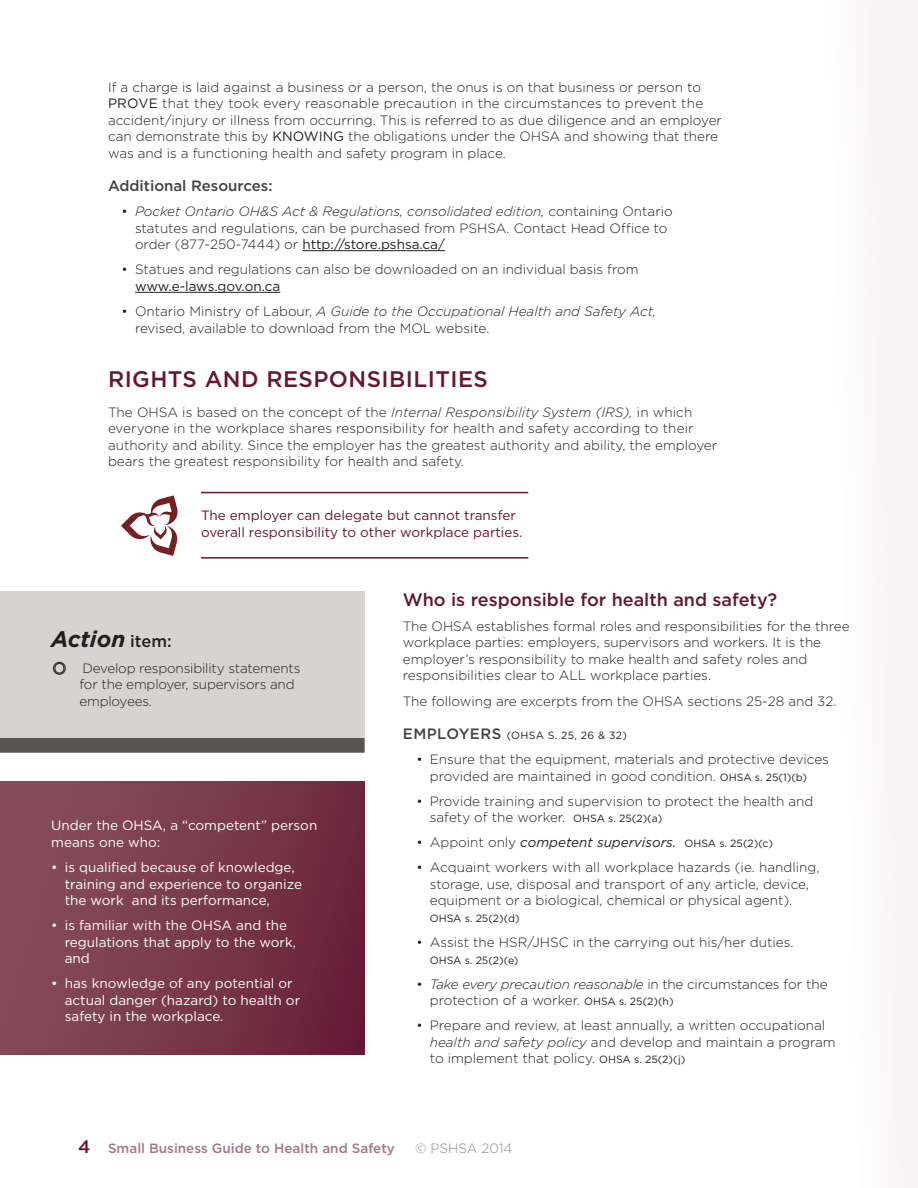
<style>
.page{position:relative;width:918px;height:1188px;background:#fff}
.page>*{position:absolute;margin:0;border:0;box-sizing:border-box;transform-origin:0 0}
.Heading_1_green{font:500 22.5px "Gotham";letter-spacing:.02em;color:#641633}
.Sidebar_-_title{font:italic 700 22.5px "Gotham";color:#231f20}
.Heading_2_orange{font:500 18px "Gotham";color:#641633}
.Heading_4_-yellow{font:500 15px "Gotham";color:#414343}
.Body{font:300 13.5px/16.5px "Gotham";color:#231f20}
.Side_bar_gradient_bo{font:13.5px/16.5px "Gotham";color:#fff}
.Warning{font:13.5px/16.5px "Gotham";color:#641633}
.t1{font:italic 13.5px "Gotham";color:#231f20}
.t2{font:500 13.5px "Gotham";color:#a67681}
.t3{font:300 13.5px "Gotham";color:#8d8887}
.Heading_3_pink{font:10.5px "Gotham";color:#231f20}
.Heading_3_pink-2{font:10.5px "Gotham";letter-spacing:.03em;color:#231f20}
.s1{font-weight:400}
.s2{font-style:italic}
.s3{font-weight:500;font-style:normal;font-size:16.5px}
.s4{font-weight:500;font-size:15px;color:#414343}
.s5{font-weight:400;font-size:10.5px}
.s6{font-weight:300;font-style:normal}
.s7{font-style:normal;font-size:10.5px}
.s8{font-size:18px;color:#641633}
</style>
<div class="page">
<div style="left:821px;top:0;width:97px;height:1188px;background:#fbf8f9"></div>
<hr style="left:302px;top:250px;width:143px;height:1px;background:#231f20">
<hr style="left:135px;top:292px;width:145px;height:1px;background:#231f20">
<div style="left:0;top:605px;width:365px;height:147px;background:#565554"></div>
<div style="left:0;top:591px;width:364px;height:147px;background:#d6d3d2"></div>
<svg style="left:53px;top:662px;width:13px;height:13px"></svg>
<div style="left:0;top:781px;width:364px;height:273px;background:linear-gradient(to right,#88505c,#6a243b)"></div>
<hr style="left:201px;top:492px;width:327px;height:1px;background:#641633">
<hr style="left:201px;top:557px;width:327px;height:2px;background:#641633">
<svg style="left:121px;top:495px;width:57px;height:61px"></svg>
<p class="Body" style="left:108px;top:78px;width:615px">If a charge is laid against a business or a person, the onus is on that business or person to <span class="s1">PROVE</span> that they took every reasonable precaution in the circumstances to prevent the accident/injury or illness from occurring. This is referred to as due diligence and an employer can demonstrate this by <span class="s1">KNOWING</span> the obligations under the OHSA and showing that there was and is a functioning health and safety program in place.</p>
<p class="Heading_4_-yellow" style="left:108px;top:176px;width:166px">Additional Resources:</p>
<p class="Body" style="left:135px;top:203px;width:539px;text-indent:-14px">• <span class="s2">Pocket Ontario OH&amp;S Act &amp; Regulations, consolidated edition,</span> containing Ontario statutes and regulations, can be purchased from PSHSA. Contact Head Office to order (877-250-7444) or <span class="s1">http://store.pshsa.ca/</span></p>
<p class="Body" style="left:135px;top:261px;width:505px;text-indent:-14px">• Statues and regulations can also be downloaded on an individual basis from <span class="s1">www.e-laws.gov.on.ca</span></p>
<p class="Body" style="left:135px;top:303px;width:523px;text-indent:-14px">• Ontario Ministry of Labour, <span class="s2">A Guide to the Occupational Health and Safety Act, </span>revised, available to download from the MOL website.</p>
<p class="Heading_1_green" style="left:108px;top:364px;width:381px">RIGHTS AND RESPONSIBILITIES</p>
<p class="Body" style="left:108px;top:404px;width:611px">The OHSA is based on the concept of the <span class="s2">Internal Responsibility System (IRS),</span> in which everyone in the workplace shares responsibility for health and safety according to their authority and ability. Since the employer has the greatest authority and ability, the employer bears the greatest responsibility for health and safety.</p>
<p class="Warning" style="left:201px;top:507px;width:323px">The employer can delegate but cannot transfer overall responsibility to other workplace parties.</p>
<p class="Sidebar_-_title" style="left:51px;top:625px;width:122px">Action <span class="s3">item:</span></p>
<p class="Body" style="left:79px;top:659px;width:223px">Develop responsibility statements for the employer, supervisors and employees.</p>
<p class="Side_bar_gradient_bo" style="left:51px;top:817px;width:268px">Under the OHSA, a “competent” person means one who:</p>
<p class="Side_bar_gradient_bo" style="left:65px;top:859px;width:239px;text-indent:-14px">• is qualified because of knowledge, training and experience to organize the work and its performance,</p>
<p class="Side_bar_gradient_bo" style="left:65px;top:917px;width:233px;text-indent:-14px">• is familiar with the OHSA and the regulations that apply to the work, and</p>
<p class="Side_bar_gradient_bo" style="left:65px;top:975px;width:237px;text-indent:-14px">• has knowledge of any potential or actual danger (hazard) to health or safety in the workplace.</p>
<p class="Heading_2_orange" style="left:403px;top:588px;width:376px">Who is responsible for health and safety?</p>
<p class="Body" style="left:403px;top:618px;width:448px">The OHSA establishes formal roles and responsibilities for the three workplace parties: employers, supervisors and workers. It is the employer’s responsibility to make health and safety roles and responsibilities clear to ALL workplace parties.</p>
<p class="Body" style="left:403px;top:692px;width:435px">The following are excerpts from the OHSA sections 25-28 and 32.</p>
<p class="Heading_3_pink-2" style="left:403px;top:728px;width:226px"><span class="s4">EMPLOYERS</span> (OHSA S. 25, 26 &amp; 32)</p>
<p class="Body" style="left:430px;top:751px;width:401px;text-indent:-14px">• Ensure that the equipment, materials and protective devices provided are maintained in good condition. <span class="s5">OHSA s. 25(1)(b)</span></p>
<p class="Body" style="left:430px;top:792px;width:385px;text-indent:-14px">• Provide training and supervision to protect the health and safety of the worker. <span class="s5">OHSA s. 25(2)(a)</span></p>
<p class="t1" style="left:416px;top:834px;width:358px"><span class="s6">• Appoint only</span> competent supervisors. <span class="s7">OHSA s. 25(2)(c)</span></p>
<p class="Body" style="left:430px;top:859px;width:391px;text-indent:-14px">• Acquaint workers with all workplace hazards (ie. handling, storage, use, disposal and transport of any article, device, equipment or a biological, chemical or physical agent).</p>
<p class="Heading_3_pink" style="left:430px;top:912px;width:91px">OHSA s. 25(2)(d)</p>
<p class="Body" style="left:416px;top:934px;width:379px">• Assist the HSR/JHSC in the carrying out his/her duties.</p>
<p class="Heading_3_pink" style="left:430px;top:953px;width:90px">OHSA s. 25(2)(e)</p>
<p class="Body" style="left:430px;top:975px;width:399px;text-indent:-14px">• <span class="s2">Take every precaution reasonable</span> in the circumstances for the protection of a worker. <span class="s5">OHSA s. 25(2)(h)</span></p>
<p class="Body" style="left:430px;top:1017px;width:407px;text-indent:-14px">• Prepare and review, at least annually, a written occupational <span class="s2">health and safety policy</span> and develop and maintain a program to implement that policy. <span class="s5">OHSA s. 25(2)(j)</span></p>
<p class="t2" style="left:78px;top:1139px;width:318px"><span class="s8">4</span> Small Business Guide to Health and Safety</p>
<p class="t3" style="left:415px;top:1139px;width:99px">© PSHSA 2014</p>
</div>
